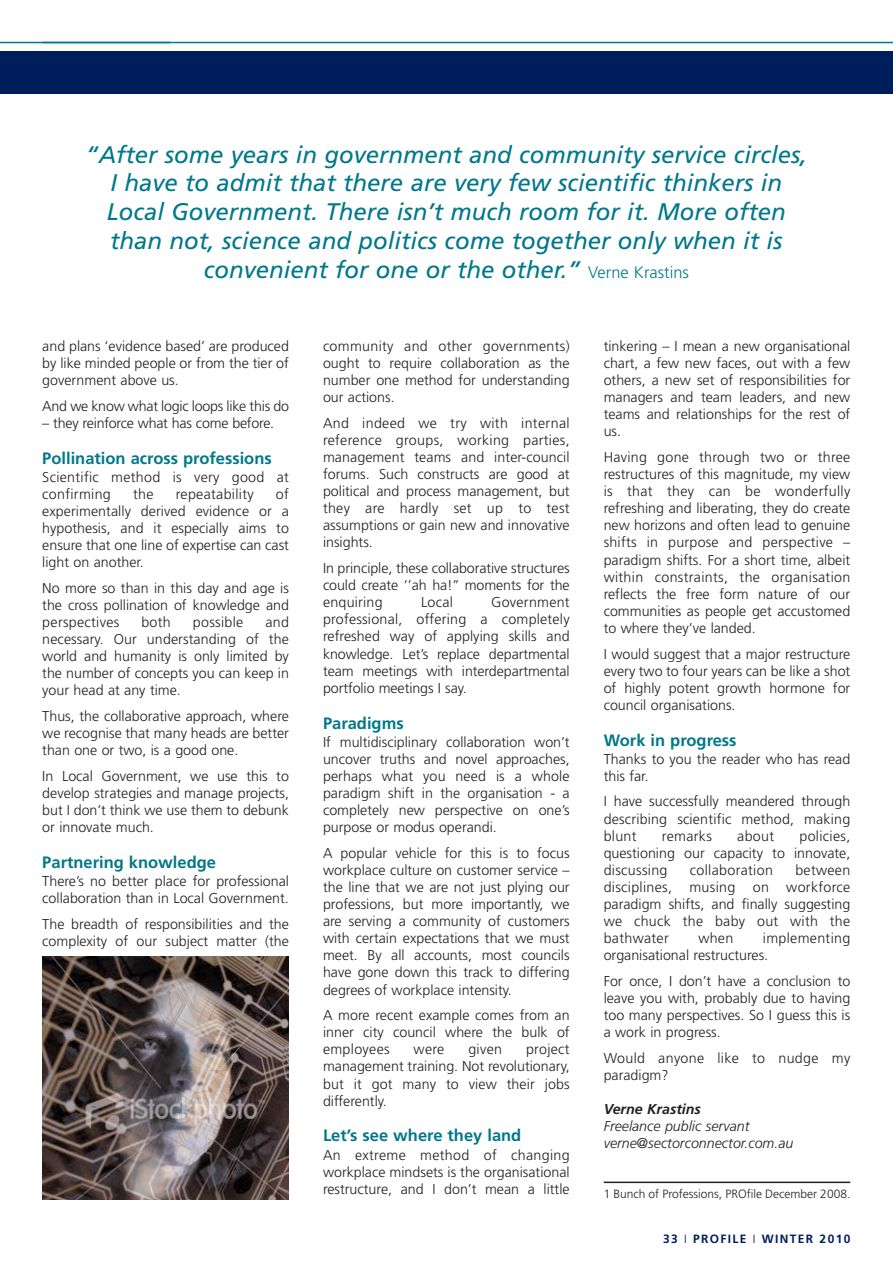
<style>
.page{position:relative;width:893px;height:1263px;background:#fff}
.page>*{position:absolute;margin:0;border:0;box-sizing:border-box;transform-origin:0 0}
.t1{font:italic 24px/28.8px "Frutiger";color:#00788b;text-align:center}
.t2{font:700 16.5px "Frutiger";color:#00788b}
.t3{font:300 14.25px/17.1px "Frutiger";color:#231f20;text-align:justify}
.t4{font:300 14.25px/17.1px "Frutiger";letter-spacing:.02em;color:#231f20}
.t5{font:italic 300 14.25px/17.1px "Frutiger";color:#231f20}
.t6{font:italic 700 14.25px "Frutiger";color:#231f20}
.t7{font:300 12px "Frutiger";color:#231f20}
.t8{font:700 12px "Frutiger";letter-spacing:.11em;color:#001e5b}
.s1{font-weight:300;font-style:normal;font-size:16.5px}
.s2{font-weight:300}
</style>
<div class="page">
<hr style="left:604px;top:1182px;width:246px;height:1px;background:#231f20">
<div style="left:42px;top:51px;width:851px;height:43px;background:#001e5b"></div>
<hr style="left:42px;top:42px;width:851px;height:1px;background:#00788b">
<div style="left:0;top:51px;width:98px;height:43px;background:#001e5b"></div>
<hr style="left:0;top:42px;width:170px;height:1px;background:#00788b">
<img style="left:42px;top:957px;width:247px;height:242px">
<p class="t1" style="left:86px;top:142px;width:723px">“After some years in government and community service circles, I have to admit that there are very few scientific thinkers in Local Government. There isn’t much room for it. More often than not, science and politics come together only when it is convenient for one or the other.” <span class="s1">Verne Krastins</span></p>
<p class="t3" style="left:42px;top:338px;width:248px">and plans ‘evidence based’ are produced by like minded people or from the tier of government above us.</p>
<p class="t3" style="left:42px;top:398px;width:248px">And we know what logic loops like this do</p>
<p class="t3" style="left:42px;top:415px;width:233px">– they reinforce what has come before.</p>
<p class="t2" style="left:42px;top:451px;width:231px">Pollination across professions</p>
<p class="t4" style="left:42px;top:469px;width:248px">Scientific method is very good at confirming</p>
<p class="t3" style="left:42px;top:486px;width:248px;text-indent:234px">of experimentally derived evidence or a hypothesis, and it especially aims to ensure that one line of expertise can cast light on another.</p>
<p class="t3" style="left:42px;top:580px;width:248px">No more so than in this day and age is the cross pollination of knowledge and perspectives</p>
<p class="t3" style="left:133px;top:486px;width:22px">the</p>
<p class="t4" style="left:176px;top:486px;width:79px">repeatability</p>
<p class="t3" style="left:42px;top:615px;width:248px;text-indent:223px">and necessary. Our understanding of the world and humanity is only limited by the number of concepts you can keep in your head at any time.</p>
<p class="t3" style="left:42px;top:709px;width:248px">Thus, the collaborative approach, where we recognise that many heads are better than one or two, is a good one.</p>
<p class="t3" style="left:42px;top:768px;width:248px">In Local Government, we use this to develop strategies and manage projects, but I don’t think we use them to debunk or innovate much.</p>
<p class="t2" style="left:42px;top:855px;width:175px">Partnering knowledge</p>
<p class="t3" style="left:42px;top:874px;width:248px">There’s no better place for professional collaboration than in Local Government.</p>
<p class="t3" style="left:42px;top:916px;width:248px">The breadth of responsibilities and the complexity of our subject matter (the</p>
<p class="t3" style="left:141px;top:615px;width:31px">both</p>
<p class="t4" style="left:193px;top:615px;width:52px">possible</p>
<p class="t3" style="left:323px;top:338px;width:248px">community and other governments) ought to require collaboration as the number one method for understanding our actions.</p>
<p class="t3" style="left:323px;top:415px;width:248px">And indeed we try with internal reference groups, working parties, management teams and inter-council forums. Such constructs are good at political and process management, but they are hardly set up to test assumptions or gain new and innovative insights.</p>
<p class="t3" style="left:323px;top:561px;width:248px">In principle, these collaborative structures could create ‘’ah ha!’’ moments for the enquiring</p>
<p class="t3" style="left:421px;top:595px;width:33px">Local</p>
<p class="t3" style="left:323px;top:595px;width:248px;text-indent:168px">Government professional, offering a completely refreshed way of applying skills and knowledge. Let’s replace departmental team meetings with interdepartmental portfolio meetings I say.</p>
<p class="t2" style="left:323px;top:716px;width:82px">Paradigms</p>
<p class="t3" style="left:323px;top:734px;width:248px">If multidisciplinary collaboration won’t uncover truths and novel approaches, perhaps what you need is a whole paradigm shift in the organisation - a completely new perspective on one’s purpose or modus operandi.</p>
<p class="t3" style="left:323px;top:845px;width:248px">A popular vehicle for this is to focus workplace culture on customer service – the line that we are not just plying our professions, but more importantly, we are serving a community of customers with certain expectations that we must meet. By all accounts, most councils have gone down this track to differing degrees of workplace intensity.</p>
<p class="t3" style="left:323px;top:1008px;width:248px">A more recent example comes from an inner city council where the bulk of employees</p>
<p class="t3" style="left:323px;top:1042px;width:248px;text-indent:203px">project management training. Not revolutionary, but it got many to view their jobs differently.</p>
<p class="t2" style="left:323px;top:1129px;width:200px">Let’s see where they land</p>
<p class="t3" style="left:323px;top:1147px;width:248px">An extreme method of changing workplace mindsets is the organisational restructure, and I don’t mean a little</p>
<p class="t3" style="left:414px;top:1042px;width:32px">were</p>
<p class="t3" style="left:468px;top:1042px;width:35px">given</p>
<p class="t3" style="left:604px;top:338px;width:248px">tinkering – I mean a new organisational chart, a few new faces, out with a few others, a new set of responsibilities for managers and team leaders, and new teams and relationships for the rest of us.</p>
<p class="t3" style="left:604px;top:450px;width:248px">Having gone through two or three restructures of this magnitude, my view is that they can be wonderfully refreshing and liberating, they do create new horizons and often lead to genuine shifts in purpose and perspective – paradigm shifts. For a short time, albeit within constraints, the organisation reflects the free form nature of our communities as people get accustomed to where they’ve landed.</p>
<p class="t3" style="left:604px;top:646px;width:248px">I would suggest that a major restructure every two to four years can be like a shot of highly potent growth hormone for council organisations.</p>
<p class="t2" style="left:604px;top:733px;width:134px">Work in progress</p>
<p class="t3" style="left:604px;top:751px;width:248px">Thanks to you the reader who has read this far.</p>
<p class="t3" style="left:604px;top:794px;width:248px">I have successfully meandered through describing scientific method, making blunt</p>
<p class="t3" style="left:604px;top:828px;width:248px;text-indent:196px">policies, questioning our capacity to innovate, discussing</p>
<p class="t4" style="left:662px;top:828px;width:51px">remarks</p>
<p class="t3" style="left:737px;top:828px;width:38px">about</p>
<p class="t3" style="left:604px;top:862px;width:248px;text-indent:192px">between disciplines, musing on workforce paradigm shifts, and finally suggesting we chuck the baby out with the bathwater</p>
<p class="t4" style="left:690px;top:862px;width:84px">collaboration</p>
<p class="t3" style="left:604px;top:931px;width:248px;text-indent:159px">implementing organisational restructures.</p>
<p class="t3" style="left:604px;top:974px;width:248px">For once, I don’t have a conclusion to leave you with, probably due to having too many perspectives. So I guess this is a work in progress.</p>
<p class="t4" style="left:604px;top:1050px;width:248px">Would anyone like to nudge my paradigm?</p>
<p class="t6" style="left:604px;top:1103px;width:99px">Verne Krastins</p>
<p class="t5" style="left:604px;top:1119px;width:191px">Freelance public servant verne@sectorconnector.com.au</p>
<p class="t3" style="left:698px;top:931px;width:37px">when</p>
<p class="t7" style="left:604px;top:1189px;width:248px">1 Bunch of Professions, PROfile December 2008.</p>
<p class="t8" style="left:663px;top:1234px;width:189px">33 <span class="s2">I</span> PROFILE <span class="s2">I</span> WINTER 2010</p>
</div>
